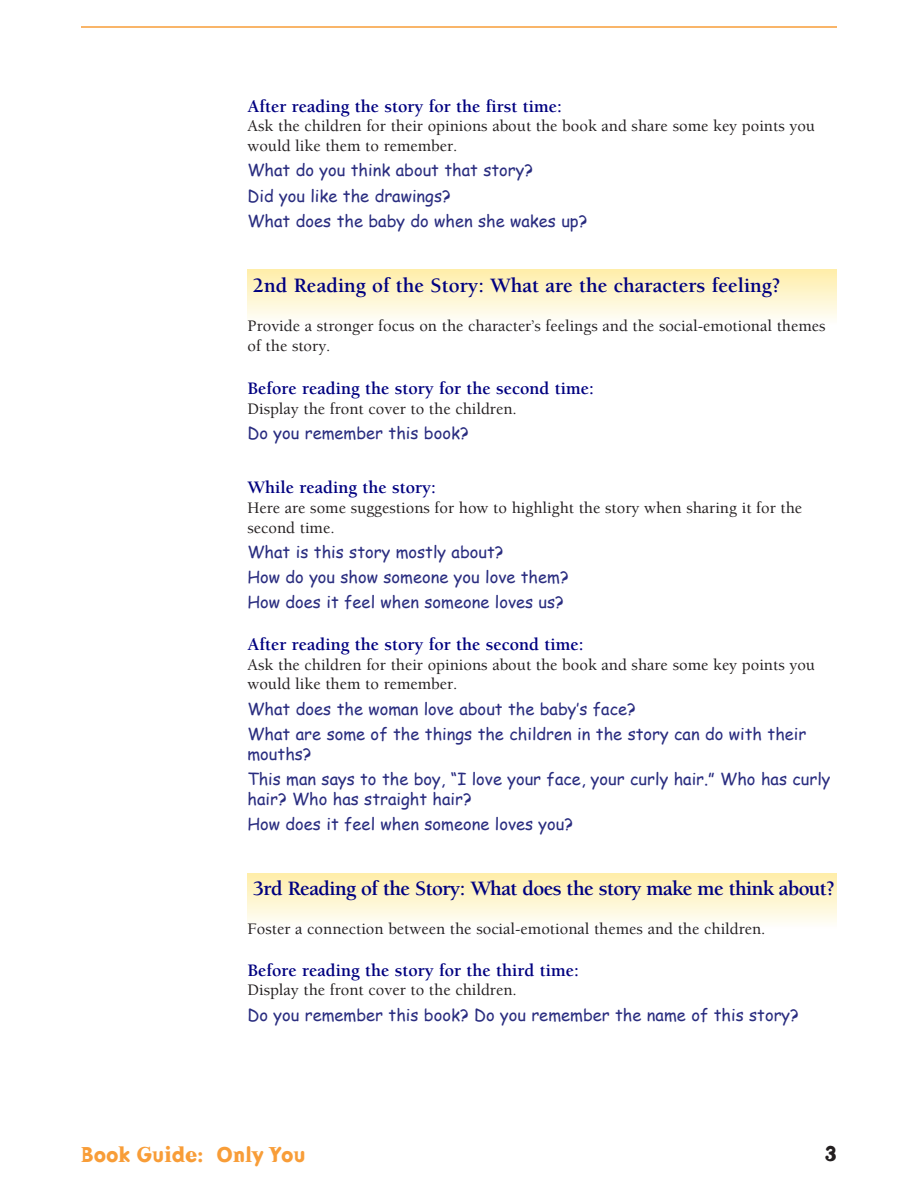
<style>
.page{position:relative;width:918px;height:1188px;background:#fff}
.page>*{position:absolute;margin:0;border:0;box-sizing:border-box;transform-origin:0 0}
.t1{font:700 21px "Berkeley";letter-spacing:-.03em;color:#000080}
.t2{font:700 21px "Berkeley";color:#000080}
.t3{font:700 21px "Dead History";color:#f89d38}
.t4{font:700 21px "Dead History";color:#231f20}
.t5{font:700 18px "Berkeley";color:#000080}
.t6{font:500 16.5px/19.8px "Berkeley";color:#231f20}
.t7{font:16.5px/19.8px "Comic Sans MS";color:#2a2d80}
</style>
<div class="page">
<div style="left:248px;top:874px;width:589px;height:54px;background:linear-gradient(to bottom,#ffeea9,#fefefa)"></div>
<div style="left:248px;top:270px;width:589px;height:54px;background:linear-gradient(to bottom,#ffeea9,#fefef9)"></div>
<hr style="left:81px;top:26px;width:756px;height:2px;background:#f89d38">
<p class="t5" style="left:248px;top:96px;width:316px">After reading the story for the first time:</p>
<p class="t6" style="left:248px;top:117px;width:569px">Ask the children for their opinions about the book and share some key points you would like them to remember.</p>
<p class="t7" style="left:248px;top:160px;width:287px">What do you think about that story?</p>
<p class="t7" style="left:248px;top:185px;width:205px">Did you like the drawings?</p>
<p class="t7" style="left:248px;top:210px;width:341px">What does the baby do when she wakes up?</p>
<p class="t2" style="left:253px;top:274px;width:529px">2nd Reading of the Story: What are the characters feeling?</p>
<p class="t6" style="left:247px;top:316px;width:580px">Provide a stronger focus on the character’s feelings and the social-emotional themes of the story.</p>
<p class="t5" style="left:247px;top:379px;width:348px">Before reading the story for the second time:</p>
<p class="t6" style="left:247px;top:399px;width:271px">Display the front cover to the children.</p>
<p class="t7" style="left:247px;top:423px;width:223px">Do you remember this book?</p>
<p class="t5" style="left:247px;top:478px;width:190px">While reading the story:</p>
<p class="t6" style="left:247px;top:498px;width:556px">Here are some suggestions for how to highlight the story when sharing it for the second time.</p>
<p class="t7" style="left:247px;top:542px;width:257px">What is this story mostly about?</p>
<p class="t7" style="left:247px;top:567px;width:323px">How do you show someone you love them?</p>
<p class="t7" style="left:247px;top:592px;width:318px">How does it feel when someone loves us?</p>
<p class="t5" style="left:247px;top:634px;width:338px">After reading the story for the second time:</p>
<p class="t6" style="left:247px;top:655px;width:569px">Ask the children for their opinions about the book and share some key points you would like them to remember.</p>
<p class="t7" style="left:247px;top:698px;width:390px">What does the woman love about the baby’s face?</p>
<p class="t7" style="left:247px;top:723px;width:560px">What are some of the things the children in the story can do with their mouths?</p>
<p class="t7" style="left:247px;top:768px;width:585px">This man says to the boy, “I love your face, your curly hair.” Who has curly hair? Who has straight hair?</p>
<p class="t7" style="left:247px;top:813px;width:327px">How does it feel when someone loves you?</p>
<p class="t1" style="left:253px;top:877px;width:583px">3rd Reading of the Story: What does the story make me think about?</p>
<p class="t6" style="left:247px;top:919px;width:520px">Foster a connection between the social-emotional themes and the children.</p>
<p class="t5" style="left:247px;top:960px;width:333px">Before reading the story for the third time:</p>
<p class="t6" style="left:247px;top:981px;width:271px">Display the front cover to the children.</p>
<p class="t7" style="left:247px;top:1004px;width:553px">Do you remember this book? Do you remember the name of this story?</p>
<p class="t3" style="left:81px;top:1140px;width:226px">Book Guide: Only You</p>
<p class="t4" style="left:825px;top:1139px;width:14px">3</p>
</div>
